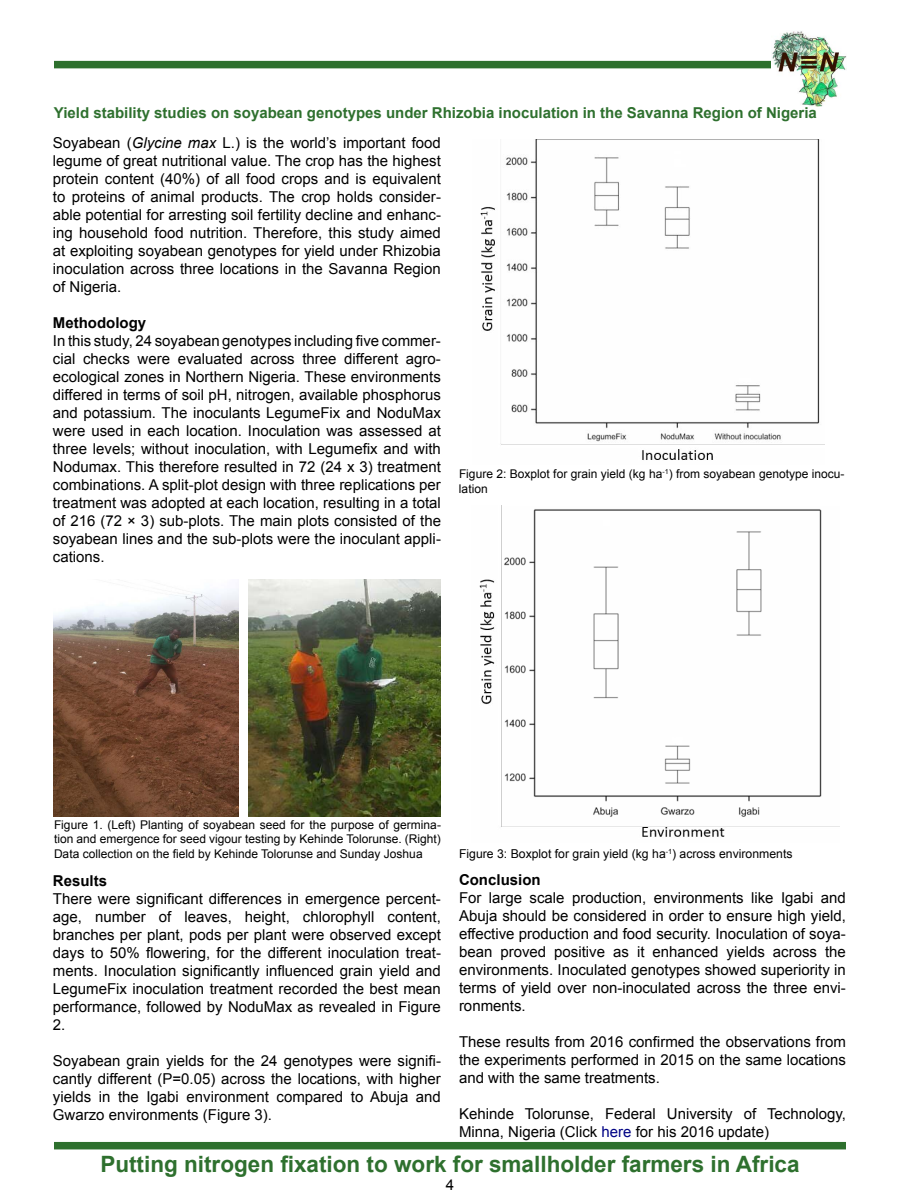
<style>
.page{position:relative;width:900px;height:1200px;background:#fff}
.page>*{position:absolute;margin:0;border:0;box-sizing:border-box;transform-origin:0 0}
.t1{font:700 22.5px "Arial";color:#2e702e}
.t2{font:15px/18px "Arial";color:#000;text-align:justify}
.t3{font:700 15px "Arial";color:#2e702e}
.t4{font:700 15px "Arial";color:#000}
.t5{font:12.3px "Arial";color:#000}
.t6{font:12px/14.4px "Arial";color:#000}
.s1{font-style:italic}
.s2{color:#000385}
</style>
<div class="page">
<div style="left:54px;top:1142px;width:792px;height:7px;background:#2e702e"></div>
<div style="left:54px;top:61px;width:717px;height:7px;background:#2e702e"></div>
<img style="left:772px;top:31px;width:74px;height:76px">
<img style="left:479px;top:505px;width:360px;height:332px">
<img style="left:480px;top:139px;width:345px;height:321px">
<img style="left:54px;top:589px;width:184px;height:227px">
<img style="left:248px;top:579px;width:193px;height:237px">
<p class="t3" style="left:54px;top:103px;width:764px">Yield stability studies on soyabean genotypes under Rhizobia inoculation in the Savanna Region of Nigeria</p>
<p class="t2" style="left:53px;top:134px;width:390px">Soyabean (<span class="s1">Glycine max</span> L.) is the world’s important food legume of great nutritional value. The crop has the highest protein content (40%) of all food crops and is equivalent to proteins of animal products. The crop holds consider&shy;able potential for arresting soil fertility decline and enhanc&shy;ing household food nutrition. Therefore, this study aimed at exploiting soyabean genotypes for yield under Rhizobia inoculation across three locations in the Savanna Region of Nigeria.</p>
<p class="t4" style="left:53px;top:313px;width:95px">Methodology</p>
<p class="t2" style="left:53px;top:332px;width:390px">In this study, 24 soyabean genotypes including five commer&shy;cial checks were evaluated across three different agro&shy;ecological zones in Northern Nigeria. These environments differed in terms of soil pH, nitrogen, available phosphorus and potassium. The inoculants LegumeFix and NoduMax were used in each location. Inoculation was assessed at three levels; without inoculation, with Legumefix and with Nodumax. This therefore resulted in 72 (24 x 3) treatment combinations. A split-plot design with three replications per treatment was adopted at each location, resulting in a total of 216 (72 × 3) sub-plots. The main plots consisted of the soyabean lines and the sub-plots were the inoculant appli&shy;cations.</p>
<p class="t6" style="left:459px;top:467px;width:387px">Figure 2: Boxplot for grain yield (kg ha<sup>-1</sup>) from soyabean genotype inocu&shy;lation</p>
<p class="t6" style="left:54px;top:818px;width:388px;text-align:justify">Figure 1. (Left) Planting of soyabean seed for the purpose of germina&shy;tion and emergence for seed vigour testing by Kehinde Tolorunse. (Right)<br>Data collection on the field by Kehinde Tolorunse and Sunday Joshua</p>
<p class="t4" style="left:53px;top:871px;width:56px">Results</p>
<p class="t2" style="left:53px;top:890px;width:390px">There were significant differences in emergence percent&shy;age, number of leaves, height, chlorophyll content, branches per plant, pods per plant were observed except days to 50% flowering, for the different inoculation treat&shy;ments. Inoculation significantly influenced grain yield and LegumeFix inoculation treatment recorded the best mean performance, followed by NoduMax as revealed in Figure 2.</p>
<p class="t2" style="left:53px;top:1052px;width:390px">Soyabean grain yields for the 24 genotypes were signifi&shy;cantly different (P=0.05) across the locations, with higher yields in the Igabi environment compared to Abuja and Gwarzo environments (Figure 3).</p>
<p class="t5" style="left:459px;top:846px;width:335px">Figure 3: Boxplot for grain yield (kg ha<sup>-1</sup>) across environments</p>
<p class="t4" style="left:459px;top:870px;width:83px">Conclusion</p>
<p class="t2" style="left:459px;top:889px;width:388px">For large scale production, environments like Igabi and Abuja should be considered in order to ensure high yield, effective production and food security. Inoculation of soya&shy;bean proved positive as it enhanced yields across the environments. Inoculated genotypes showed superiority in terms of yield over non-inoculated across the three envi&shy;ronments.</p>
<p class="t2" style="left:459px;top:1033px;width:388px">These results from 2016 confirmed the observations from the experiments performed in 2015 on the same locations and with the same treatments.</p>
<p class="t2" style="left:459px;top:1105px;width:389px">Kehinde Tolorunse, Federal University of Technology,<br>Minna, Nigeria (Click <span class="s2">here</span> for his 2016 update)</p>
<h1 class="t1" style="left:100px;top:1149px;width:701px">Putting nitrogen fixation to work for smallholder farmers in Africa</h1>
<p class="t2" style="left:446px;top:1176px;width:10px">4</p>
</div>
